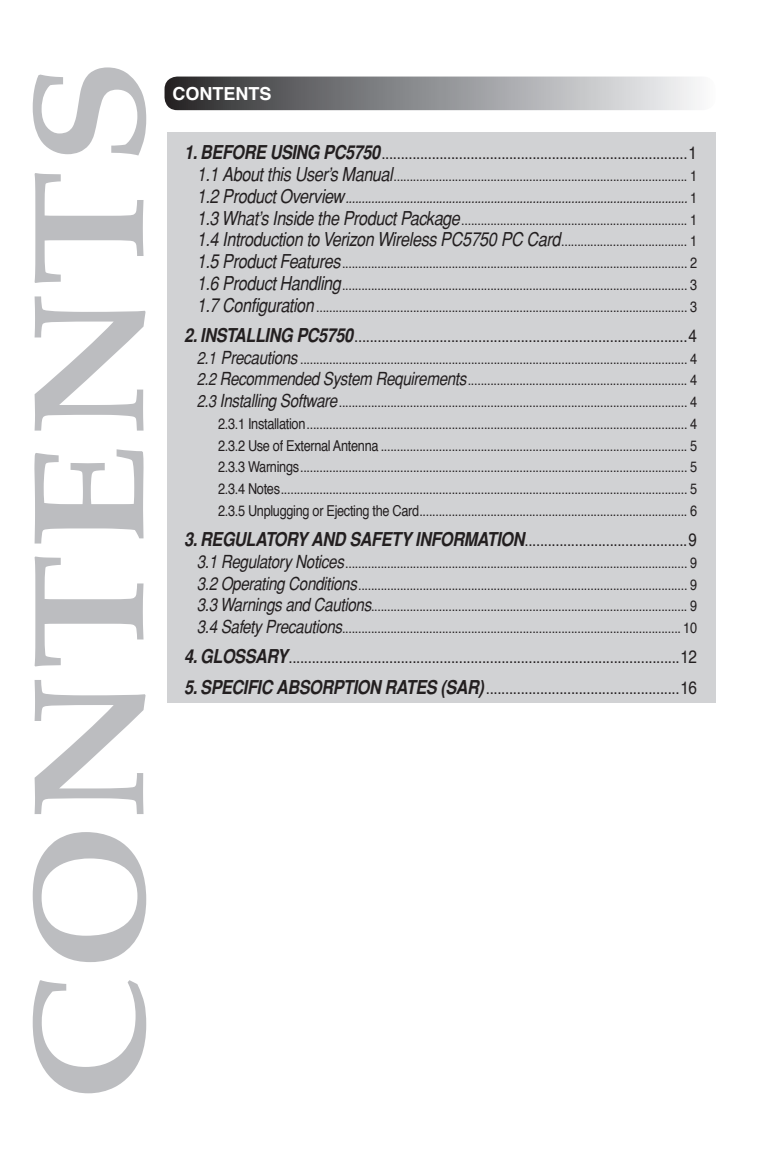
<style>
.page{position:relative;width:774px;height:1161px;background:#fff}
.page>*{position:absolute;margin:0;border:0;box-sizing:border-box;transform-origin:0 0}
.t1{font:700 159.45px "Palatino";letter-spacing:.025em;color:#bcbdc0;scale:1.1 1}
.t2{font:italic 19.2px "Helvetica";letter-spacing:-.025em;color:#231f20;scale:.85 1}
.t3{font:18px "Helvetica";color:#231f20;scale:.85 1}
.t4{font:700 18px "Helvetica";color:#fff}
.t5{font:15px/21.8px "Helvetica";letter-spacing:-.025em;color:#231f20;text-align:justify;scale:.85 1}
.s1{font-weight:700;font-style:italic;font-size:19.2px}
.s2{font-style:italic;font-size:19.2px}
.s3{font-style:italic}
.s4{font-style:normal;font-size:15px}
.s5{font-style:italic;font-size:16.95px}
.s6{font-style:italic;font-size:18px}
</style>
<div class="page">
<div style="left:167px;top:132px;width:549px;height:570px;background:#d1d2d4"></div>
<div style="left:165px;top:77px;width:551px;height:33px;background:linear-gradient(to right,#2b2b2d,#fafcfe);border-radius:13px"></div>
<h1 class="t1" style="left:-9px;top:1102px;width:951px;rotate:-90deg">CONTENTS</h1>
<p class="t4" style="left:172px;top:82px;width:100px">CONTENTS</p>
<p class="t3" style="left:184px;top:141px;width:605px"><span class="s1">1. BEFORE USING PC5750</span> ...............................................................................1</p>
<p class="t5" style="left:197px;top:166px;width:590px"><span class="s2">1.1 About this User’s Manual</span> ........................................................................................... 1<br><span class="s2">1.2 Product Overview</span> <span class="s3">..........................................................................................................</span> 1<br><span class="s2">1.3 What’s Inside the Product Package</span> ...................................................................... 1</p>
<p class="t2" style="left:197px;top:228px;width:590px">1.4 Introduction to Verizon Wireless PC5750 PC Card <span class="s4">....................................... 1</span></p>
<p class="t5" style="left:197px;top:253px;width:590px"><span class="s2">1.5 Product Features</span> ........................................................................................................... 2<br><span class="s2">1.6 Product Handling</span> ........................................................................................................... 3<br><span class="s2">1.7 Configuration</span> ................................................................................................................... 3</p>
<p class="t3" style="left:184px;top:323px;width:605px"><span class="s1">2. INSTALLING PC5750</span> ......................................................................................4</p>
<p class="t5" style="left:197px;top:348px;width:590px;text-align:right"><span class="s5">2.1</span> <span class="s6">Precautions</span> ........................................................................................................................ 4<br><span class="s5">2.2</span> <span class="s6">Recommended System Requirements</span> .................................................................... 4<br><span class="s5">2.3</span> <span class="s6">Installing Software</span> ............................................................................................................ 4<br>2.3.1 Installation ...................................................................................................................... 4<br>2.3.2 Use of External Antenna ............................................................................................... 5<br>2.3.3 Warnings ........................................................................................................................ 5<br>2.3.4 Notes .............................................................................................................................. 5<br>2.3.5 Unplugging or Ejecting the Card ................................................................................... 6</p>
<p class="t3" style="left:184px;top:528px;width:605px"><span class="s1">3. REGULATORY AND SAFETY INFORMATION</span> ..........................................9</p>
<p class="t5" style="left:197px;top:553px;width:590px"><span class="s6">3.1 Regulatory Notices</span> .......................................................................................................... 9<br><span class="s6">3.2 Operating Conditions</span> ...................................................................................................... 9<br><span class="s6">3.3 Warnings and Cautions</span> .................................................................................................. 9<br><span class="s6">3.4 Safety Precautions</span> ......................................................................................................... 10</p>
<p class="t3" style="left:184px;top:645px;width:605px"><span class="s1">4. GLOSSARY</span> .....................................................................................................12</p>
<p class="t3" style="left:184px;top:675px;width:605px"><span class="s1">5. SPECIFIC ABSORPTION RATES (SAR)</span> ..................................................16</p>
</div>
